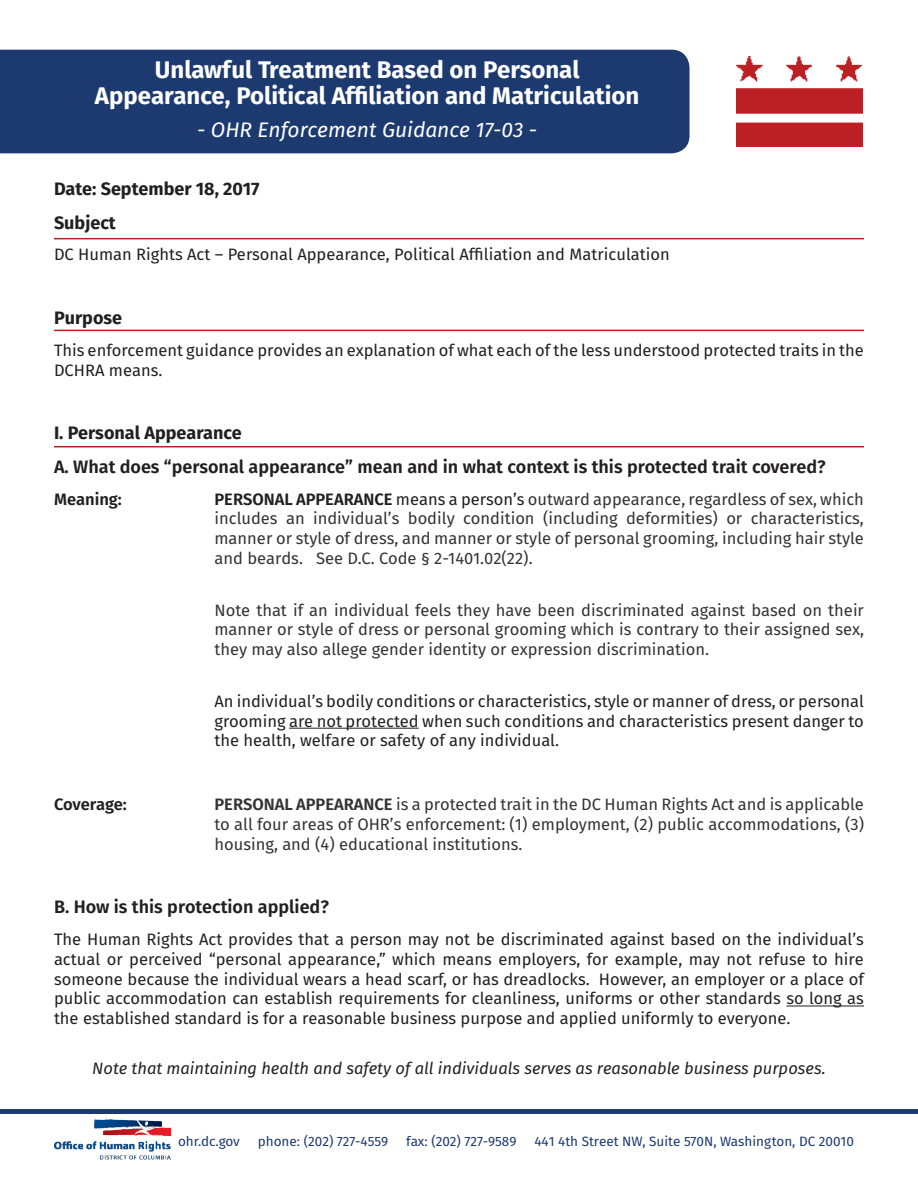
<style>
.page{position:relative;width:918px;height:1188px;background:#fff}
.page>*{position:absolute;margin:0;border:0;box-sizing:border-box;transform-origin:0 0}
.t1{font:700 24px/25.5px "Fira Sans";color:#fff;text-align:center}
.t2{font:italic 21px "Fira Sans";color:#fff}
.t3{font:600 18px "Fira Sans";color:#231f20}
.t4{font:700 18px "Fira Sans";color:#231f20}
.t5{font:16.5px/19.8px "Fira Sans";color:#231f20;text-align:justify}
.t6{font:16.5px/19.8px "Fira Sans";color:#333;text-align:justify}
.t7{font:italic 16.5px "Fira Sans";color:#231f20}
.t8{font:600 16.5px "Fira Sans";letter-spacing:-.01em;color:#231f20}
.t9{font:13.5px "Fira Sans";color:#1d3a70}
.s1{font-weight:600;color:#231f20}
.s2{color:#231f20}
.s3{font-weight:600}
</style>
<div class="page">
<hr style="left:0;top:1109px;width:918px;height:4px;background:#1d3a70">
<div style="left:0;top:50px;width:690px;height:103px;background:#1d3a70"></div>
<img style="left:737px;top:56px;width:125px;height:91px">
<img style="left:55px;top:1120px;width:115px;height:40px">
<hr style="left:289px;top:728px;width:130px;height:1px;background:#231f20">
<hr style="left:786px;top:1006px;width:78px;height:1px;background:#231f20">
<hr style="left:54px;top:238px;width:810px;height:1px;background:#be1f24">
<hr style="left:54px;top:330px;width:810px;height:1px;background:#be1f24">
<hr style="left:54px;top:446px;width:810px;height:1px;background:#be1f24">
<p class="t1" style="left:95px;top:57px;width:546px">Unlawful Treatment Based on Personal<br>Appearance, Political Affiliation and Matriculation</p>
<p class="t2" style="left:197px;top:115px;width:342px">- OHR Enforcement Guidance 17-03 -</p>
<p class="t4" style="left:54px;top:176px;width:207px">Date: September 18, 2017</p>
<p class="t4" style="left:54px;top:210px;width:63px">Subject</p>
<p class="t5" style="left:54px;top:245px;width:617px">DC Human Rights Act – Personal Appearance, Political Affiliation and Matriculation</p>
<p class="t4" style="left:54px;top:305px;width:70px">Purpose</p>
<p class="t5" style="left:54px;top:340px;width:811px">This enforcement guidance provides an explanation of what each of the less understood protected traits in the<br>DCHRA means.</p>
<p class="t4" style="left:54px;top:420px;width:189px">I. Personal Appearance</p>
<p class="t3" style="left:54px;top:454px;width:773px">A. What does “personal appearance” mean and in what context is this protected trait covered?</p>
<p class="t8" style="left:54px;top:487px;width:69px">Meaning:</p>
<p class="t6" style="left:214px;top:489px;width:651px"><span class="s1">PERSONAL APPEARANCE</span> <span class="s2">means a person’s</span> outward appearance, regardless of sex, which includes an individual’s bodily condition (including deformities) or characteristics, manner or style of dress, and manner or style of personal grooming, including hair style and beards. See D.C. Code § 2-1401.02(22).</p>
<p class="t6" style="left:214px;top:600px;width:651px">Note that if an individual feels they have been discriminated against based on their manner or style of dress or personal grooming which is contrary to their assigned sex, they may also allege gender identity or expression discrimination.</p>
<p class="t5" style="left:214px;top:691px;width:651px">An individual’s bodily conditions or characteristics, style or manner of dress, or personal grooming are not protected when such conditions and characteristics present danger to the health, welfare or safety of any individual.</p>
<p class="t8" style="left:54px;top:793px;width:74px">Coverage:</p>
<p class="t6" style="left:214px;top:794px;width:651px"><span class="s3">PERSONAL APPEARANCE</span> is a protected trait in the DC Human Rights Act and is applicable to all four areas of OHR’s enforcement: (1) employment, (2) public accommodations, (3) housing, and (4) educational institutions.</p>
<p class="t3" style="left:54px;top:894px;width:277px">B. How is this protection applied?</p>
<p class="t5" style="left:54px;top:929px;width:812px">The Human Rights Act provides that a person may not be discriminated against based on the individual’s actual or perceived “personal appearance,” which means employers, for example, may not refuse to hire someone because the individual wears a head scarf, or has dreadlocks. However, an employer or a place of public accommodation can establish requirements for cleanliness, uniforms or other standards so long as the established standard is for a reasonable business purpose and applied uniformly to everyone.</p>
<p class="t7" style="left:92px;top:1057px;width:735px">Note that maintaining health and safety of all individuals serves as reasonable business purposes.</p>
<p class="t9" style="left:178px;top:1132px;width:63px">ohr.dc.gov</p>
<p class="t9" style="left:258px;top:1132px;width:132px">phone: (202) 727-4559</p>
<p class="t9" style="left:406px;top:1132px;width:112px">fax: (202) 727-9589</p>
<p class="t9" style="left:534px;top:1132px;width:321px">441 4th Street NW, Suite 570N, Washington, DC 20010</p>
</div>
